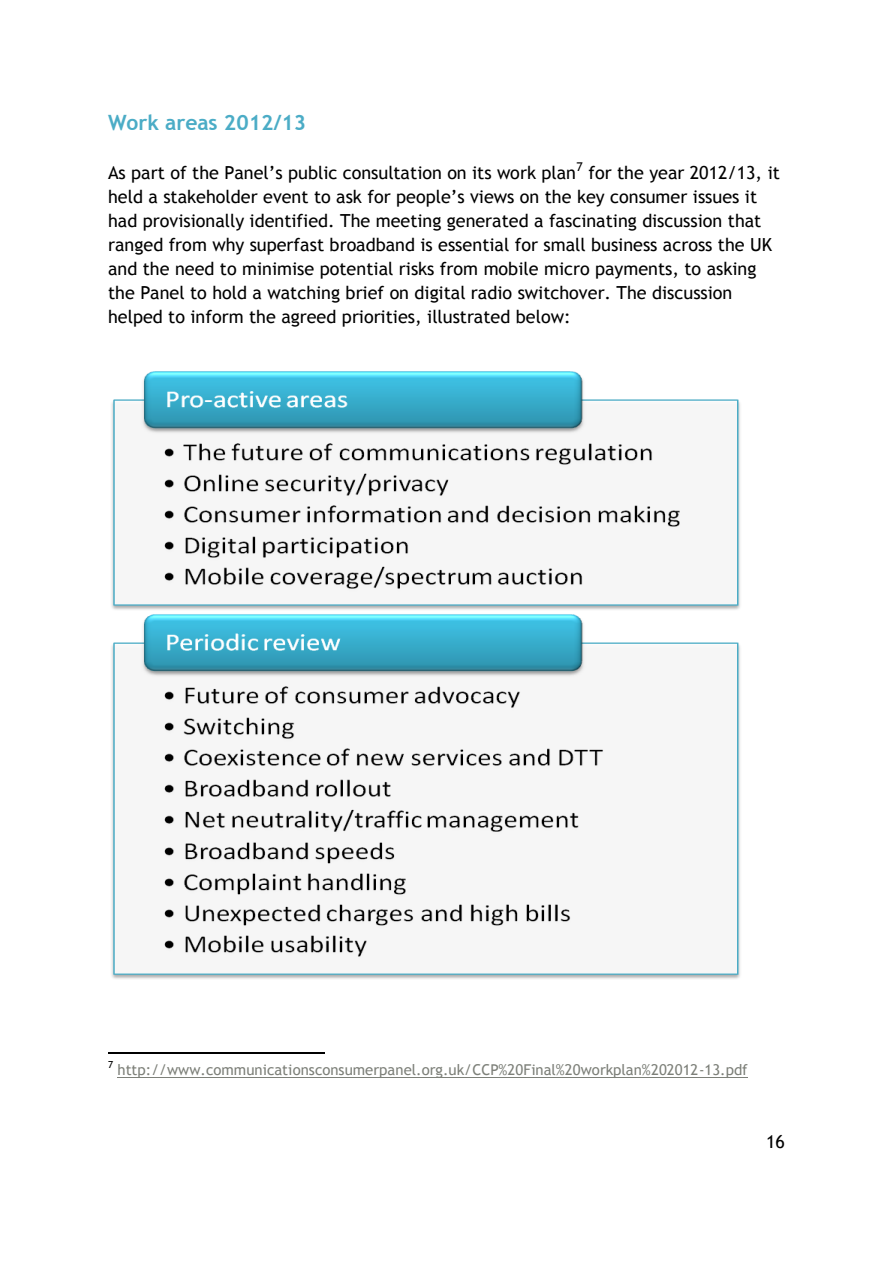
<style>
.page{position:relative;width:893px;height:1263px;background:#fff}
.page>*{position:absolute;margin:0;border:0;box-sizing:border-box;transform-origin:0 0}
.t1{font:700 21px "Trebuchet MS";color:#4bacc6}
.t2{font:18px/24px "Trebuchet MS";color:#000}
.t3{font:15px "Trebuchet MS";letter-spacing:.005em;color:#7d8079}
.t4{font:12px "Trebuchet MS";color:#000}
.t5{font:9.75px "Trebuchet MS";color:#000}
</style>
<div class="page">
<img style="left:111px;top:371px;width:629px;height:608px">
<hr style="left:108px;top:1052px;width:216px;height:1px;background:#000">
<hr style="left:118px;top:1077px;width:630px;height:1px;background:#7d8079">
<h2 class="t1" style="left:108px;top:110px;width:200px">Work areas 2012/13</h2>
<p class="t2" style="left:108px;top:160px;width:470px">As part of the Panel’s public consultation on its work plan</p>
<p class="t4" style="left:577px;top:159px;width:8px">7</p>
<p class="t2" style="left:108px;top:160px;width:673px;text-indent:480px">for the year 2012/13, it held a stakeholder event to ask for people’s views on the key consumer issues it had provisionally identified. The meeting generated a fascinating discussion that ranged from why superfast broadband is essential for small business across the UK and the need to minimise potential risks from mobile micro payments, to asking the Panel to hold a watching brief on digital radio switchover. The discussion helped to inform the agreed priorities, illustrated below:</p>
<p class="t5" style="left:108px;top:1059px;width:7px">7</p>
<p class="t3" style="left:118px;top:1061px;width:632px">http://www.communicationsconsumerpanel.org.uk/CCP%20Final%20workplan%202012-13.pdf</p>
<p class="t2" style="left:766px;top:1129px;width:20px">16</p>
</div>
